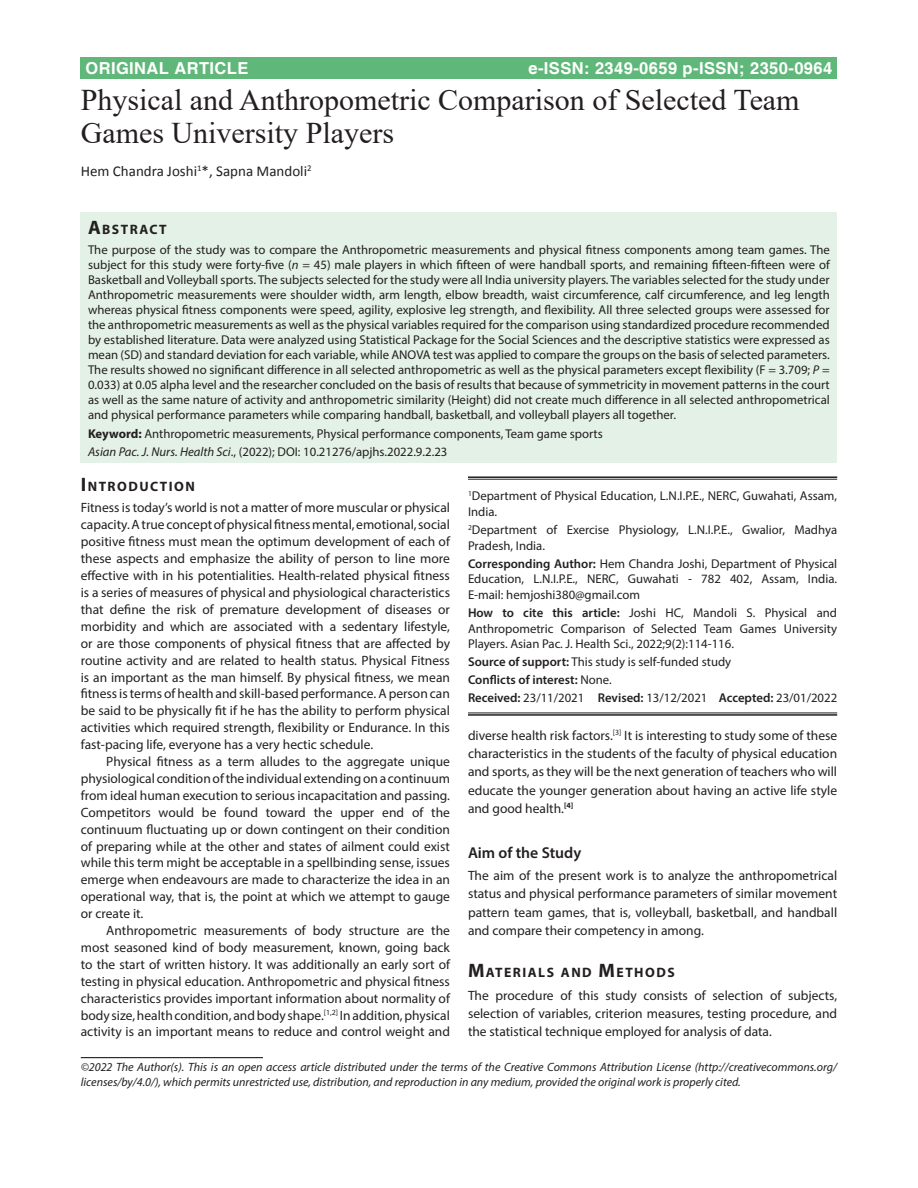
<style>
.page{position:relative;width:918px;height:1188px;background:#fff}
.page>*{position:absolute;margin:0;border:0;box-sizing:border-box;transform-origin:0 0}
.AT{font:30px/33px "Times New Roman";color:#231f20}
.AH{font:700 16.5px "Helvetica";letter-spacing:.025em;color:#fff}
.t1{font:600 15.75px "Myriad Pro";color:#231f20}
.AU{font:15px "Calibri";color:#231f20}
.ABSH{font:700 13.65px "Myriad Pro";letter-spacing:.105em;color:#231f20}
.TXFL{font:13.5px/17px "Myriad Pro";color:#231f20;text-align:justify}
.TX{font:13.5px/17px "Myriad Pro";color:#231f20;text-align:justify}
.ABS{font:12.75px/15px "Myriad Pro";color:#231f20;text-align:justify}
.HTC{font:12.75px/15.8px "Myriad Pro";color:#231f20;text-align:justify}
.KWD{font:12.75px "Myriad Pro";color:#231f20}
.ADD{font:12.75px/15.8px "Myriad Pro";color:#231f20;text-align:justify}
.AFF_1{font:12.75px/15.8px "Myriad Pro";color:#231f20}
.AFF{font:12.75px/15.8px "Myriad Pro";color:#231f20}
.HIS{font:12.75px "Myriad Pro";color:#231f20}
.HTC-2{font:600 12.75px "Myriad Pro";color:#231f20}
.CR{font:italic 12px/15px "Myriad Pro";color:#231f20}
.s1{font-size:19.5px}
.s2{font-style:italic}
.s3{font-weight:700}
.s4{font-weight:600}
.s5{font-weight:400}
</style>
<div class="page">
<div style="left:81px;top:57px;width:756px;height:22px;background:#5fb879"></div>
<div style="left:81px;top:212px;width:756px;height:251px;background:#e4f1e6"></div>
<hr style="left:81px;top:1057px;width:182px;height:1px;background:#231f20">
<hr style="left:468px;top:476px;width:369px;height:2px;background:#231f20">
<hr style="left:468px;top:479px;width:369px;height:1px;background:#231f20">
<hr style="left:468px;top:713px;width:369px;height:1px;background:#231f20">
<hr style="left:468px;top:714px;width:369px;height:2px;background:#231f20">
<p class="AH" style="left:85px;top:58px;width:164px">ORIGINAL ARTICLE</p>
<p class="AH" style="left:528px;top:58px;width:305px">e-ISSN: 2349-0659 p-ISSN; 2350-0964</p>
<p class="AT" style="left:81px;top:83px;width:720px">Physical and Anthropometric Comparison of Selected Team<br>Games University Players</p>
<p class="AU" style="left:81px;top:162px;width:232px">Hem Chandra Joshi<sup>1</sup>*, Sapna Mandoli<sup>2</sup></p>
<p class="ABSH" style="left:88px;top:220px;width:80px"><span class="s1">A</span>BSTRACT</p>
<p class="ABS" style="left:88px;top:242px;width:743px">The purpose of the study was to compare the Anthropometric measurements and physical fitness components among team games. The subject for this study were forty-five (<span class="s2">n</span> = 45) male players in which fifteen of were handball sports, and remaining fifteen-fifteen were of Basketball and Volleyball sports. The subjects selected for the study were all India university players. The variables selected for the study under Anthropometric measurements were shoulder width, arm length, elbow breadth, waist circumference, calf circumference, and leg length whereas physical fitness components were speed, agility, explosive leg strength, and flexibility. All three selected groups were assessed for the anthropometric measurements as well as the physical variables required for the comparison using standardized procedure recommended by established literature. Data were analyzed using Statistical Package for the Social Sciences and the descriptive statistics were expressed as mean (SD) and standard deviation for each variable, while ANOVA test was applied to compare the groups on the basis of selected parameters.<br>The results showed no significant difference in all selected anthropometric as well as the physical parameters except flexibility (F = 3.709; <span class="s2">P</span> = 0.033) at 0.05 alpha level and the researcher concluded on the basis of results that because of symmetricity in movement patterns in the court as well as the same nature of activity and anthropometric similarity (Height) did not create much difference in all selected anthropometrical and physical performance parameters while comparing handball, basketball, and volleyball players all together.</p>
<p class="KWD" style="left:88px;top:426px;width:516px"><span class="s3">Keyword:</span> Anthropometric measurements, Physical performance components, Team game sports</p>
<p class="KWD" style="left:88px;top:444px;width:361px"><span class="s2">Asian Pac. J. Nurs. Health Sci</span>., (2022); DOI: 10.21276/apjhs.2022.9.2.23</p>
<h1 class="ABSH" style="left:81px;top:478px;width:116px"><span class="s1">I</span>NTRODUCTION</h1>
<p class="TXFL" style="left:81px;top:499px;width:371px">Fitness is today’s world is not a matter of more muscular or physical capacity. A true concept of physical fitness mental, emotional, social positive fitness must mean the optimum development of each of these aspects and emphasize the ability of person to line more effective with in his potentialities. Health-related physical fitness is a series of measures of physical and physiological characteristics that define the risk of premature development of diseases or morbidity and which are associated with a sedentary lifestyle, or are those components of physical fitness that are affected by routine activity and are related to health status. Physical Fitness is an important as the man himself. By physical fitness, we mean fitness is terms of health and skill-based performance. A person can be said to be physically fit if he has the ability to perform physical activities which required strength, flexibility or Endurance. In this fast-pacing life, everyone has a very hectic schedule.</p>
<p class="TX" style="left:81px;top:753px;width:371px;text-indent:26px">Physical fitness as a term alludes to the aggregate unique physiological condition of the individual extending on a continuum from ideal human execution to serious incapacitation and passing.<br>Competitors would be found toward the upper end of the continuum fluctuating up or down contingent on their condition of preparing while at the other and states of ailment could exist while this term might be acceptable in a spellbinding sense, issues emerge when endeavours are made to characterize the idea in an operational way, that is, the point at which we attempt to gauge or create it.</p>
<p class="TX" style="left:81px;top:922px;width:371px;text-indent:26px">Anthropometric measurements of body structure are the most seasoned kind of body measurement, known, going back to the start of written history. It was additionally an early sort of testing in physical education. Anthropometric and physical fitness characteristics provides important information about normality of body size, health condition, and body shape.<sup>[1,2]</sup> In addition, physical activity is an important means to reduce and control weight and</p>
<p class="AFF" style="left:468px;top:488px;width:371px"><sup>1</sup>Department of Physical Education, L.N.I.P.E., NERC, Guwahati, Assam,<br>India.</p>
<p class="AFF_1" style="left:468px;top:522px;width:371px"><sup>2</sup>Department of Exercise Physiology, L.N.I.P.E., Gwalior, Madhya<br>Pradesh, India.</p>
<p class="ADD" style="left:468px;top:555px;width:371px"><span class="s4">Corresponding Author:</span> Hem Chandra Joshi, Department of Physical Education, L.N.I.P.E., NERC, Guwahati - 782 402, Assam, India.<br>E-mail: hemjoshi380@gmail.com</p>
<p class="HTC" style="left:468px;top:605px;width:371px"><span class="s4">How to cite this article:</span> Joshi HC, Mandoli S. Physical and Anthropometric Comparison of Selected Team Games University Players. Asian Pac. J. Health Sci., 2022;9(2):114-116.</p>
<p class="HTC" style="left:468px;top:654px;width:265px"><span class="s4">Source of support:</span> This study is self-funded study</p>
<p class="HTC-2" style="left:468px;top:672px;width:145px">Conflicts of interest: <span class="s5">None.</span></p>
<p class="HIS" style="left:468px;top:690px;width:371px"><span class="s4">Received:</span> 23/11/2021 <span class="s4">Revised:</span> 13/12/2021 <span class="s4">Accepted:</span> 23/01/2022</p>
<p class="TX" style="left:468px;top:726px;width:371px;line-height:18.3px">diverse health risk factors.<sup>[3]</sup> It is interesting to study some of these characteristics in the students of the faculty of physical education and sports, as they will be the next generation of teachers who will educate the younger generation about having an active life style and good health.<sup>[4]</sup></p>
<h2 class="t1" style="left:468px;top:842px;width:115px">Aim of the Study</h2>
<p class="TXFL" style="left:468px;top:866px;width:371px;line-height:18.3px">The aim of the present work is to analyze the anthropometrical status and physical performance parameters of similar movement pattern team games, that is, volleyball, basketball, and handball and compare their competency in among.</p>
<h1 class="ABSH" style="left:468px;top:964px;width:208px"><span class="s1">M</span>ATERIALS AND <span class="s1">M</span>ETHODS</h1>
<p class="TXFL" style="left:468px;top:986px;width:371px;line-height:18.3px">The procedure of this study consists of selection of subjects, selection of variables, criterion measures, testing procedure, and the statistical technique employed for analysis of data.</p>
<p class="CR" style="left:81px;top:1059px;width:758px">©2022 The Author(s). This is an open access article distributed under the terms of the Creative Commons Attribution License (http://creativecommons.org/ licenses/by/4.0/), which permits unrestricted use, distribution, and reproduction in any medium, provided the original work is properly cited.</p>
</div>
